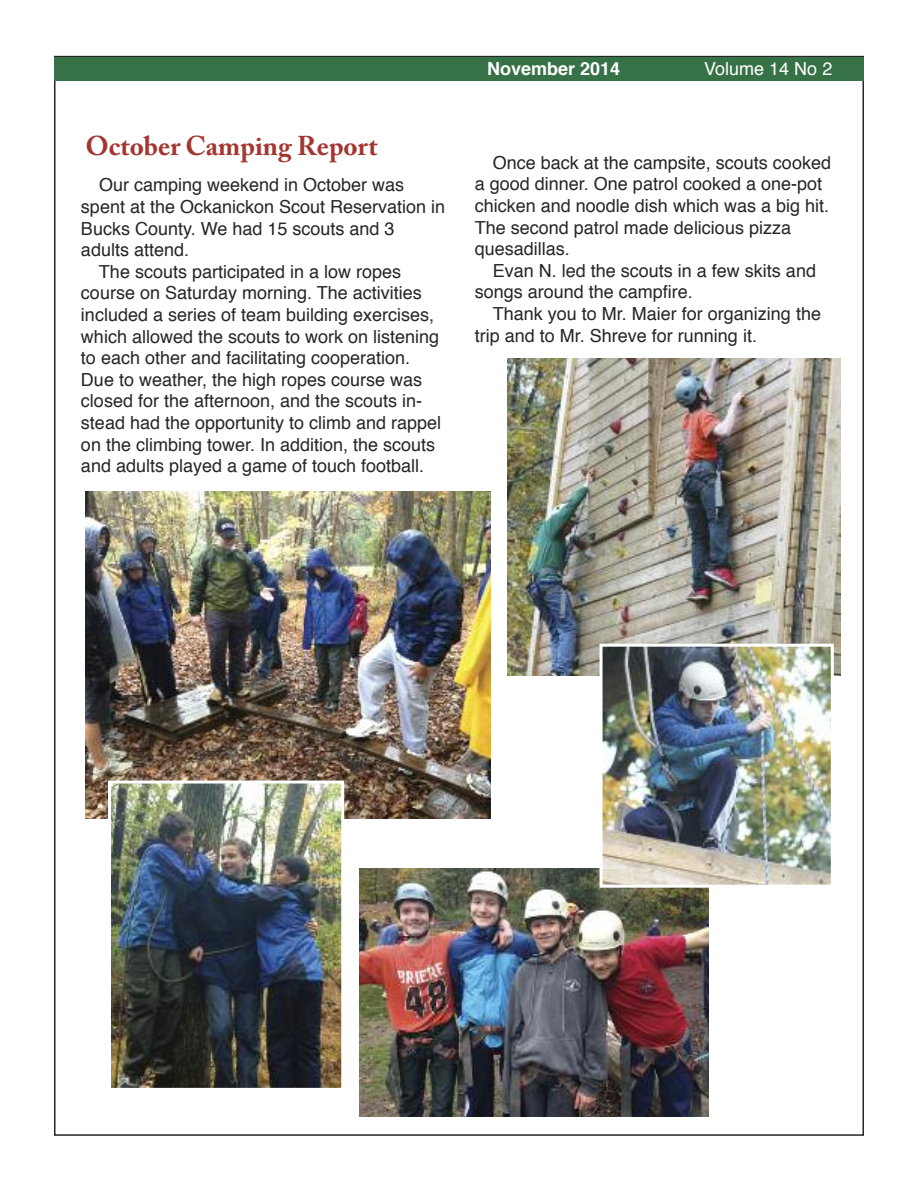
<style>
.page{position:relative;width:918px;height:1188px;background:#fff}
.page>*{position:absolute;margin:0;border:0;box-sizing:border-box;transform-origin:0 0}
.t1{font:700 27px "Adobe Caslon Pro";color:#a43631}
.t2{font:18px/21.6px "Helvetica";color:#272627}
.t3{font:700 18px "Helvetica";color:#fff}
.t4{font:18px "Helvetica";color:#fff}
</style>
<div class="page">
<div style="left:54px;top:57px;width:810px;height:24px;background:#377146"></div>
<img style="left:85px;top:491px;width:405px;height:328px">
<img style="left:507px;top:359px;width:333px;height:317px">
<img style="left:112px;top:785px;width:228px;height:302px">
<div style="left:108px;top:781px;width:236px;height:310px;border:3px solid #fff"></div>
<img style="left:359px;top:869px;width:350px;height:248px">
<img style="left:604px;top:648px;width:226px;height:236px">
<div style="left:600px;top:644px;width:234px;height:244px;border:3px solid #fff"></div>
<h1 class="t1" style="left:85px;top:135px;width:294px">October Camping Report</h1>
<p class="t2" style="left:99px;top:176px;width:307px">Our camping weekend in October was</p>
<p class="t2" style="left:81px;top:197px;width:366px">spent at the Ockanickon Scout Reservation in</p>
<p class="t2" style="left:81px;top:219px;width:315px">Bucks County. We had 15 scouts and 3</p>
<p class="t2" style="left:81px;top:240px;width:110px">adults attend.</p>
<p class="t2" style="left:99px;top:262px;width:304px">The scouts participated in a low ropes</p>
<p class="t2" style="left:81px;top:284px;width:342px">course on Saturday morning. The activities</p>
<p class="t2" style="left:81px;top:305px;width:355px">included a series of team building exercises,</p>
<p class="t2" style="left:81px;top:327px;width:360px">which allowed the scouts to work on listening</p>
<p class="t2" style="left:81px;top:348px;width:331px">to each other and facilitating cooperation.</p>
<p class="t2" style="left:81px;top:370px;width:343px">Due to weather, the high ropes course was</p>
<p class="t2" style="left:81px;top:392px;width:343px">closed for the afternoon, and the scouts in-</p>
<p class="t2" style="left:81px;top:413px;width:362px">stead had the opportunity to climb and rappel</p>
<p class="t2" style="left:81px;top:435px;width:356px">on the climbing tower. In addition, the scouts</p>
<p class="t2" style="left:81px;top:456px;width:345px">and adults played a game of touch football.</p>
<p class="t3" style="left:487px;top:62px;width:135px">November 2014</p>
<p class="t4" style="left:704px;top:62px;width:130px">Volume 14 No 2</p>
<p class="t2" style="left:475px;top:153px;width:358px;text-indent:18px">Once back at the campsite, scouts cooked a good dinner. One patrol cooked a one-pot chicken and noodle dish which was a big hit.<br>The second patrol made delicious pizza quesadillas.</p>
<p class="t2" style="left:475px;top:261px;width:343px;text-indent:18px">Evan N. led the scouts in a few skits and songs around the campfire.</p>
<p class="t2" style="left:475px;top:304px;width:348px;text-indent:18px">Thank you to Mr. Maier for organizing the trip and to Mr. Shreve for running it.</p>
</div>
